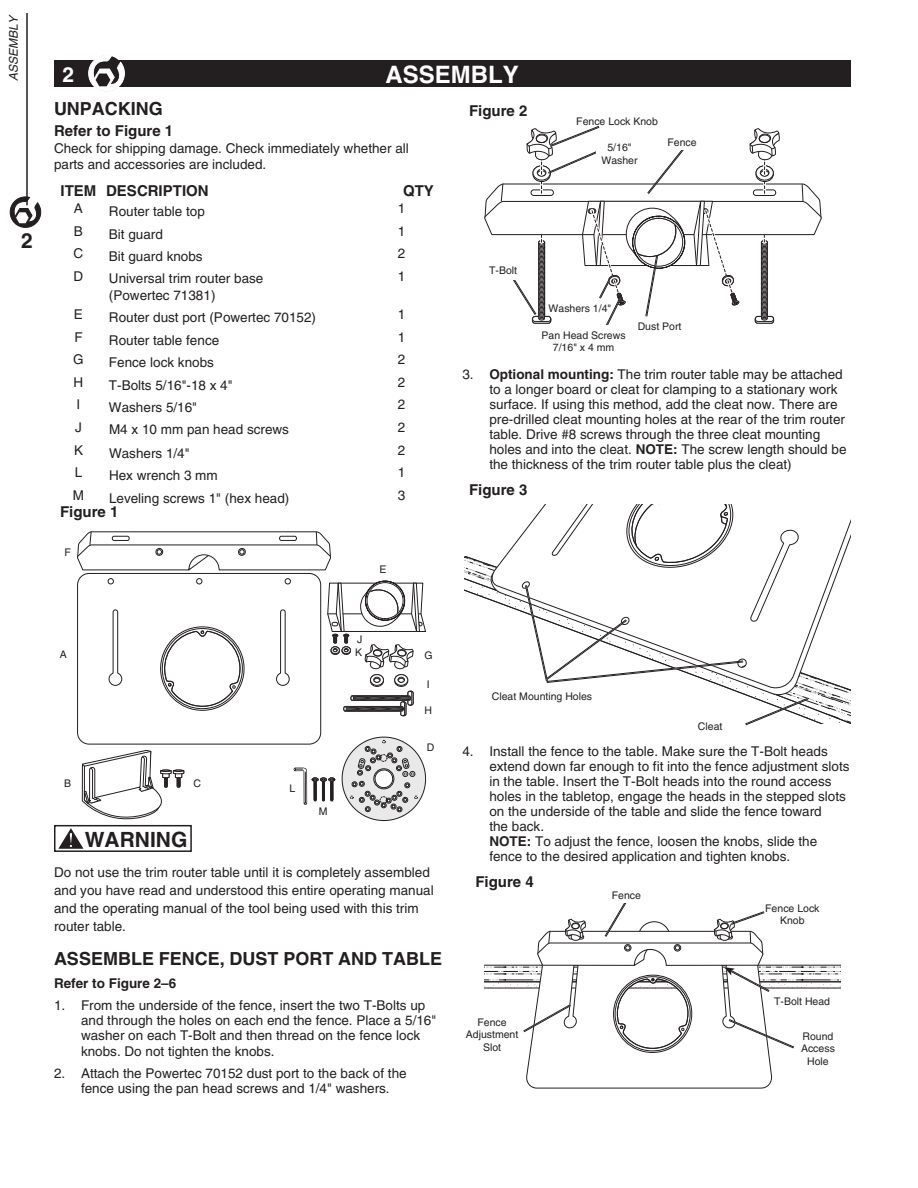
<style>
.page{position:relative;width:918px;height:1188px;background:#fff}
.page>*{position:absolute;margin:0;border:0;box-sizing:border-box;transform-origin:0 0}
.t1{font:700 24px "Helvetica";color:#fff}
.t2{font:700 21px "Helvetica";color:#231f20}
.t3{font:700 21px "Helvetica";color:#fff}
.t4{font:700 18px "Helvetica";color:#231f20}
.t5{font:700 15px "Helvetica";color:#231f20}
.t6{font:13.5px/15px "Helvetica";color:#231f20}
.t7{font:700 13.5px "Helvetica";color:#231f20}
.t8{font:italic 12px "Helvetica";color:#231f20}
.t9{font:10.5px/12.6px "Helvetica";color:#231f20;text-align:center}
.s1{font-weight:700}
</style>
<div class="page">
<svg style="left:10px;top:196px;width:31px;height:32px"></svg>
<hr style="left:26px;top:13px;width:2px;height:192px;background:#231f20">
<div style="left:54px;top:60px;width:796px;height:27px;background:#231f20"></div>
<svg style="left:88px;top:55px;width:37px;height:37px"></svg>
<div style="left:54px;top:825px;width:138px;height:27px;border:2px solid #231f20"></div>
<svg style="left:58px;top:531px;width:369px;height:318px"></svg>
<svg style="left:484px;top:125px;width:338px;height:200px"></svg>
<svg style="left:465px;top:556px;width:385px;height:167px"></svg>
<svg style="left:488px;top:556px;width:362px;height:142px"></svg>
<svg style="left:489px;top:505px;width:361px;height:186px"></svg>
<svg style="left:620px;top:505px;width:121px;height:69px"></svg>
<svg style="left:744px;top:697px;width:66px;height:29px"></svg>
<div style="left:681px;top:718px;width:59px;height:16px;background:#fff"></div>
<svg style="left:524px;top:584px;width:221px;height:100px"></svg>
<svg style="left:485px;top:903px;width:356px;height:186px"></svg>
<p class="t8" style="left:7px;top:81px;width:68px;rotate:-90deg">ASSEMBLY</p>
<h2 class="t2" style="left:21px;top:228px;width:13px">2</h2>
<h2 class="t3" style="left:63px;top:62px;width:13px">2</h2>
<h1 class="t1" style="left:386px;top:60px;width:135px">ASSEMBLY</h1>
<h3 class="t4" style="left:54px;top:98px;width:110px">UNPACKING</h3>
<p class="t5" style="left:54px;top:122px;width:121px">Refer to Figure 1</p>
<p class="t6" style="left:54px;top:140px;width:356px;line-height:16.2px">Check for shipping damage. Check immediately whether all parts and accessories are included.</p>
<p class="t5" style="left:61px;top:182px;width:150px">ITEM DESCRIPTION</p>
<p class="t5" style="left:403px;top:182px;width:32px">QTY</p>
<p class="t6" style="left:74px;top:201px;width:11px">A</p>
<p class="t6" style="left:109px;top:204px;width:98px">Router table top</p>
<p class="t6" style="left:398px;top:201px;width:9px">1</p>
<p class="t6" style="left:74px;top:224px;width:11px">B</p>
<p class="t6" style="left:109px;top:226px;width:56px">Bit guard</p>
<p class="t6" style="left:398px;top:224px;width:9px">1</p>
<p class="t6" style="left:74px;top:246px;width:11px">C</p>
<p class="t6" style="left:109px;top:249px;width:95px">Bit guard knobs</p>
<p class="t6" style="left:398px;top:246px;width:9px">2</p>
<p class="t6" style="left:74px;top:268px;width:11px">D</p>
<p class="t6" style="left:109px;top:271px;width:156px;line-height:16.2px">Universal trim router base (Powertec 71381)</p>
<p class="t6" style="left:398px;top:268px;width:9px">1</p>
<p class="t6" style="left:74px;top:307px;width:11px">E</p>
<p class="t6" style="left:109px;top:310px;width:209px">Router dust port (Powertec 70152)</p>
<p class="t6" style="left:398px;top:307px;width:9px">1</p>
<p class="t6" style="left:74px;top:330px;width:10px">F</p>
<p class="t6" style="left:109px;top:332px;width:112px">Router table fence</p>
<p class="t6" style="left:398px;top:330px;width:9px">1</p>
<p class="t6" style="left:73px;top:352px;width:12px">G</p>
<p class="t6" style="left:109px;top:355px;width:107px">Fence lock knobs</p>
<p class="t6" style="left:398px;top:352px;width:9px">2</p>
<p class="t6" style="left:74px;top:375px;width:11px">H</p>
<p class="t6" style="left:109px;top:377px;width:125px">T-Bolts 5/16"-18 x 4"</p>
<p class="t6" style="left:398px;top:375px;width:9px">2</p>
<p class="t6" style="left:77px;top:397px;width:5px">I</p>
<p class="t6" style="left:109px;top:400px;width:90px">Washers 5/16"</p>
<p class="t6" style="left:398px;top:397px;width:9px">2</p>
<p class="t6" style="left:75px;top:419px;width:8px">J</p>
<p class="t6" style="left:109px;top:422px;width:182px">M4 x 10 mm pan head screws</p>
<p class="t6" style="left:398px;top:419px;width:9px">2</p>
<p class="t6" style="left:74px;top:443px;width:11px">K</p>
<p class="t6" style="left:109px;top:445px;width:82px">Washers 1/4"</p>
<p class="t6" style="left:398px;top:443px;width:9px">2</p>
<p class="t6" style="left:75px;top:465px;width:9px">L</p>
<p class="t6" style="left:109px;top:468px;width:110px">Hex wrench 3 mm</p>
<p class="t6" style="left:398px;top:465px;width:9px">1</p>
<p class="t6" style="left:73px;top:488px;width:13px">M</p>
<p class="t6" style="left:109px;top:490px;width:182px">Leveling screws 1" (hex head)</p>
<p class="t6" style="left:398px;top:488px;width:9px">3</p>
<p class="t5" style="left:60px;top:502px;width:60px">Figure 1</p>
<p class="t5" style="left:469px;top:102px;width:60px">Figure 2</p>
<p class="t9" style="left:576px;top:115px;width:83px">Fence Lock Knob</p>
<p class="t9" style="left:667px;top:136px;width:31px">Fence</p>
<p class="t9" style="left:601px;top:141px;width:38px">5/16"<br>Washer</p>
<p class="t9" style="left:489px;top:264px;width:30px">T-Bolt</p>
<p class="t9" style="left:549px;top:302px;width:64px">Washers 1/4"</p>
<p class="t9" style="left:542px;top:329px;width:86px">Pan Head Screws<br>7/16" x 4 mm</p>
<p class="t9" style="left:638px;top:320px;width:45px">Dust Port</p>
<p class="t6" style="left:489px;top:366px;width:359px;text-indent:-27px">3. <span class="s1">Optional mounting:</span> The trim router table may be attached to a longer board or cleat for clamping to a stationary work surface. If using this method, add the cleat now. There are pre-drilled cleat mounting holes at the rear of the trim router table. Drive #8 screws through the three cleat mounting holes and into the cleat. <span class="s1">NOTE:</span> The screw length should be the thickness of the trim router table plus the cleat)</p>
<p class="t5" style="left:469px;top:481px;width:60px">Figure 3</p>
<p class="t9" style="left:65px;top:546px;width:8px">F</p>
<p class="t9" style="left:380px;top:563px;width:9px">E</p>
<p class="t9" style="left:60px;top:648px;width:9px">A</p>
<p class="t9" style="left:64px;top:777px;width:9px">B</p>
<p class="t9" style="left:194px;top:777px;width:9px">C</p>
<p class="t9" style="left:357px;top:633px;width:7px">J</p>
<p class="t9" style="left:355px;top:646px;width:9px">K</p>
<p class="t9" style="left:289px;top:782px;width:7px">L</p>
<p class="t9" style="left:319px;top:805px;width:10px">M</p>
<p class="t9" style="left:424px;top:649px;width:10px">G</p>
<p class="t9" style="left:427px;top:678px;width:4px">I</p>
<p class="t9" style="left:425px;top:704px;width:9px">H</p>
<p class="t9" style="left:427px;top:741px;width:9px">D</p>
<h2 class="t2" style="left:85px;top:826px;width:104px">WARNING</h2>
<p class="t6" style="left:54px;top:863px;width:381px;line-height:18px">Do not use the trim router table until it is completely assembled and you have read and understood this entire operating manual and the operating manual of the tool being used with this trim router table.</p>
<h3 class="t4" style="left:54px;top:948px;width:390px">ASSEMBLE FENCE, DUST PORT AND TABLE</h3>
<p class="t7" style="left:54px;top:975px;width:124px">Refer to Figure 2–6</p>
<p class="t6" style="left:81px;top:997px;width:357px;line-height:15.5px;text-indent:-27px">1. From the underside of the fence, insert the two T-Bolts up and through the holes on each end the fence. Place a 5/16" washer on each T-Bolt and then thread on the fence lock knobs. Do not tighten the knobs.</p>
<p class="t6" style="left:81px;top:1066px;width:327px;text-indent:-27px">2. Attach the Powertec 70152 dust port to the back of the fence using the pan head screws and 1/4" washers.</p>
<p class="t9" style="left:492px;top:690px;width:102px">Cleat Mounting Holes</p>
<p class="t9" style="left:698px;top:720px;width:26px">Cleat</p>
<p class="t6" style="left:489px;top:743px;width:362px;text-indent:-27px">4. Install the fence to the table. Make sure the T-Bolt heads extend down far enough to fit into the fence adjustment slots in the table. Insert the T-Bolt heads into the round access holes in the tabletop, engage the heads in the stepped slots on the underside of the table and slide the fence toward<br>the back.<br><span class="s1">NOTE:</span> To adjust the fence, loosen the knobs, slide the fence to the desired application and tighten knobs.</p>
<p class="t5" style="left:475px;top:873px;width:60px">Figure 4</p>
<p class="t9" style="left:612px;top:889px;width:31px">Fence</p>
<p class="t9" style="left:765px;top:902px;width:56px">Fence Lock<br>Knob</p>
<p class="t9" style="left:466px;top:1016px;width:54px">Fence<br>Adjustment<br>Slot</p>
<p class="t9" style="left:774px;top:995px;width:58px">T-Bolt Head</p>
<p class="t9" style="left:801px;top:1030px;width:35px">Round<br>Access<br>Hole</p>
</div>
